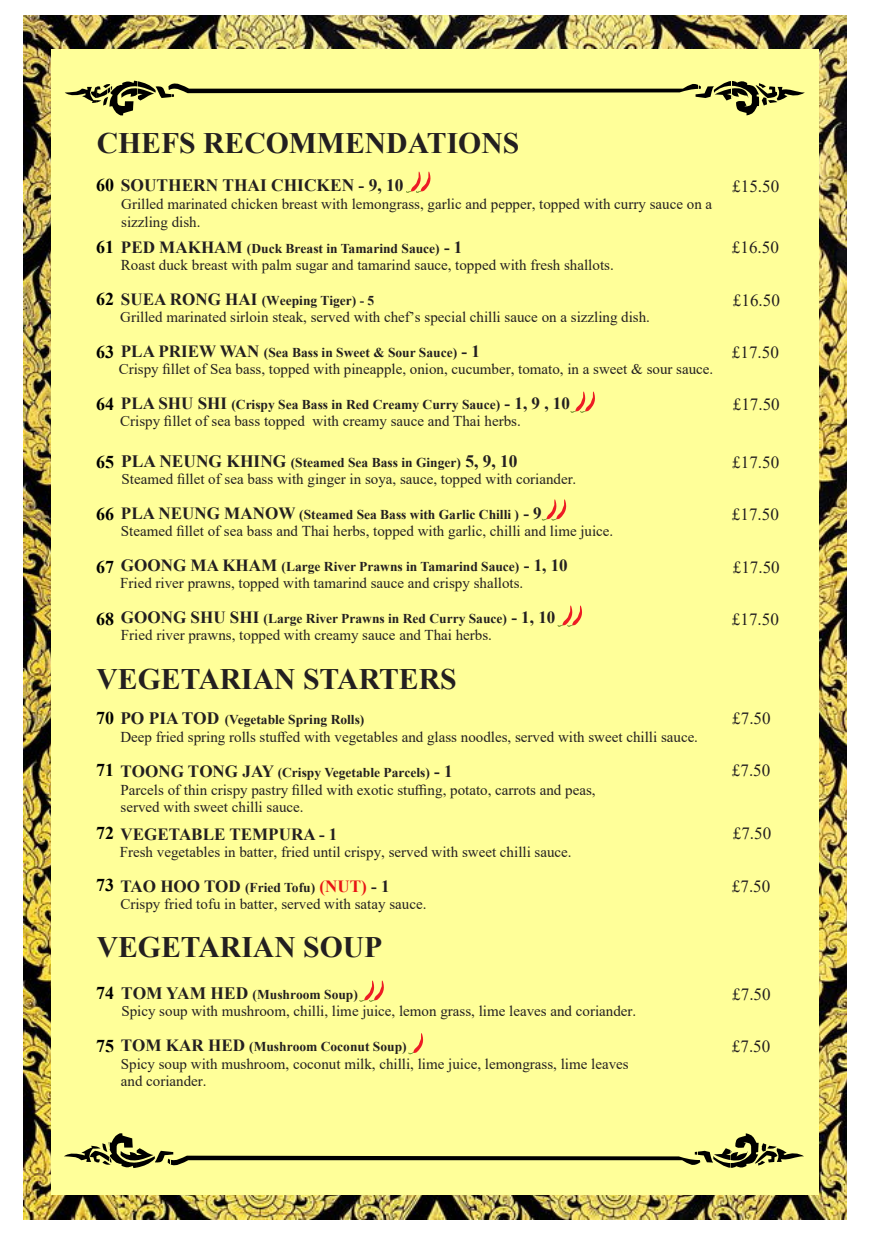
<style>
.page{position:relative;width:873px;height:1248px;background:#fff}
.page>*{position:absolute;margin:0;border:0;box-sizing:border-box;transform-origin:0 0}
.t1{font:700 29.7px "Times New Roman";color:#231f20}
.t2{font:700 18px "Times New Roman";color:#000}
.t3{font:700 17.4px "Times New Roman";color:#231f20}
.t4{font:17.1px "Times New Roman";color:#231f20}
.t5{font:700 17.1px "Times New Roman";color:#231f20}
.t6{font:700 17.1px "Times New Roman";color:#e81515}
.t7{font:15px/17.1px "Times New Roman";color:#231f20}
.t8{font:700 13.5px "Times New Roman";color:#231f20}
.s1{font-size:18px;color:#000}
.s2{font-style:inherit}
.s3{font-size:17.1px}
.s4{font-size:17.4px}
.s5{color:#231f20}
</style>
<div class="page">
<img style="left:23px;top:16px;width:824px;height:1204px">
<div style="left:51px;top:49px;width:768px;height:1145px;background:#ff9"></div>
<svg style="left:65px;top:81px;width:740px;height:34px"></svg>
<svg style="left:64px;top:1133px;width:740px;height:35px"></svg>
<svg style="left:406px;top:172px;width:25px;height:21px"></svg>
<svg style="left:571px;top:392px;width:24px;height:21px"></svg>
<svg style="left:542px;top:500px;width:25px;height:21px"></svg>
<svg style="left:558px;top:606px;width:24px;height:21px"></svg>
<svg style="left:360px;top:981px;width:24px;height:21px"></svg>
<svg style="left:409px;top:1033px;width:15px;height:21px"></svg>
<h1 class="t1" style="left:97px;top:122px;width:424px">CHEFS RECOMMENDATIONS</h1>
<p class="t3" style="left:96px;top:173px;width:309px"><span class="s1">60</span> SOUTHERN THAI CHICKEN - 9, 10</p>
<p class="t4" style="left:732px;top:174px;width:48px">£15.50</p>
<p class="t7" style="left:121px;top:194px;width:593px;line-height:18px">Grilled marinated chicken breast with lemongrass, garlic <span class="s2">and</span> pepper, topped with curry sauce on a sizzling dish<span class="s2">.</span></p>
<p class="t8" style="left:121px;top:239px;width:343px"><span class="s3">PED MAKHAM</span> (Duck Breast in Tamarind Sauce) <span class="s3">- 1</span></p>
<p class="t7" style="left:121px;top:256px;width:494px">Roast duck breast with palm sugar and tamarind sauce, topped with fresh shallots<span class="s2">.</span></p>
<p class="t8" style="left:121px;top:291px;width:255px"><span class="s3">SUEA RONG HAI</span> (Weeping Tiger) - 5</p>
<p class="t7" style="left:120px;top:308px;width:531px">Grilled marinated sirloin steak, served with chef’s special chilli sauce on a sizzling dish<span class="s2">.</span></p>
<p class="t8" style="left:121px;top:343px;width:361px"><span class="s3">PLA PRIEW WAN</span> (Sea Bass in Sweet &amp; Sour Sauce) <span class="s3">- 1</span></p>
<p class="t7" style="left:119px;top:360px;width:596px">Crispy fillet of Sea bass, topped with pineapple, onion, cucumber, tomato, in a sweet &amp; sour sauce<span class="s2">.</span></p>
<p class="t8" style="left:121px;top:395px;width:451px"><span class="s3">PLA SHU SHI</span> (Crispy Sea Bass in Red Creamy Curry Sauce) <span class="s3">- 1, 9 , 10</span></p>
<p class="t7" style="left:120px;top:412px;width:402px">Crispy fillet of sea bass topped with creamy sauce and Thai herbs<span class="s2">.</span></p>
<p class="t8" style="left:121px;top:453px;width:398px"><span class="s4">PLA NEUNG KHING</span> (Steamed Sea Bass in Ginger) <span class="s4">5, 9, 10</span></p>
<p class="t7" style="left:122px;top:470px;width:456px">Steamed fillet of sea bass with ginger in soya, sauce, topped with coriander<span class="s2">.</span></p>
<p class="t8" style="left:121px;top:505px;width:422px"><span class="s3">PLA NEUNG MANOW</span> (Steamed Sea Bass with Garlic Chilli ) <span class="s3">- 9</span></p>
<p class="t7" style="left:121px;top:522px;width:494px">Steamed fillet of sea bass and Thai herbs, topped with garlic, chilli and lime juice<span class="s2">.</span></p>
<p class="t8" style="left:121px;top:557px;width:448px"><span class="s3">GOONG MA KHAM</span> (Large River Prawns in Tamarind Sauce) <span class="s3">- 1, 10</span></p>
<p class="t7" style="left:120px;top:574px;width:405px">Fried river prawns, topped with tamarind sauce and crispy shallots<span class="s2">.</span></p>
<p class="t8" style="left:121px;top:609px;width:436px"><span class="s3">GOONG SHU SHI</span> (Large River Prawns in Red Curry Sauce) <span class="s3">- 1, 10</span></p>
<p class="t7" style="left:121px;top:626px;width:373px">Fried river prawns, topped with creamy sauce and Thai herbs<span class="s2">.</span></p>
<p class="t2" style="left:96px;top:234px;width:19px">61</p>
<p class="t4" style="left:732px;top:235px;width:48px">£16.50</p>
<p class="t2" style="left:96px;top:286px;width:19px">62</p>
<p class="t4" style="left:733px;top:288px;width:48px">£16.50</p>
<p class="t2" style="left:96px;top:339px;width:19px">63</p>
<p class="t4" style="left:732px;top:340px;width:48px">£17.50</p>
<p class="t2" style="left:96px;top:391px;width:19px">64</p>
<p class="t4" style="left:733px;top:392px;width:48px">£17.50</p>
<p class="t2" style="left:96px;top:449px;width:19px">65</p>
<p class="t4" style="left:732px;top:450px;width:48px">£17.50</p>
<p class="t2" style="left:96px;top:501px;width:19px">66</p>
<p class="t4" style="left:732px;top:503px;width:48px">£17.50</p>
<p class="t2" style="left:96px;top:554px;width:19px">67</p>
<p class="t4" style="left:733px;top:555px;width:48px">£17.50</p>
<p class="t2" style="left:96px;top:606px;width:19px">68</p>
<p class="t4" style="left:732px;top:607px;width:48px">£17.50</p>
<h1 class="t1" style="left:97px;top:657px;width:362px">VEGETARIAN STARTERS</h1>
<p class="t3" style="left:96px;top:706px;width:124px"><span class="s1">70</span> PO PIA TOD</p>
<p class="t8" style="left:225px;top:710px;width:141px">(Vegetable Spring Rolls)</p>
<p class="t7" style="left:120px;top:728px;width:579px">Deep fried spring rolls stuffed with vegetables and glass noodles, served with sweet chilli sauce<span class="s2">.</span></p>
<p class="t8" style="left:121px;top:763px;width:334px"><span class="s3">TOONG TONG JAY</span> (Crispy Vegetable Parcels) <span class="s3">- 1</span></p>
<p class="t7" style="left:121px;top:781px;width:477px">Parcels of thin crispy pastry filled with exotic stuffing, potato, carrots and peas, served with sweet chilli sauce<span class="s2">.</span></p>
<p class="t5" style="left:96px;top:822px;width:243px"><span class="s1">72</span> VEGETABLE TEMPURA - 1</p>
<p class="t7" style="left:120px;top:843px;width:453px">Fresh vegetables in batter, fried until crispy, served with sweet chilli sauce<span class="s2">.</span></p>
<p class="t2" style="left:96px;top:757px;width:19px">71</p>
<p class="t4" style="left:732px;top:706px;width:40px">£7.50</p>
<p class="t4" style="left:732px;top:759px;width:40px">£7.50</p>
<p class="t4" style="left:733px;top:822px;width:40px">£7.50</p>
<p class="t8" style="left:96px;top:877px;width:220px"><span class="s1">73</span> <span class="s3">TAO HOO TOD</span> (Fried Tofu)</p>
<p class="t6" style="left:319px;top:874px;width:72px">(NUT) <span class="s5">- 1</span></p>
<p class="t4" style="left:732px;top:874px;width:40px">£7.50</p>
<p class="t7" style="left:120px;top:895px;width:307px">Crispy fried tofu in batter, served with satay sauce<span class="s2">.</span></p>
<h1 class="t1" style="left:97px;top:926px;width:287px">VEGETARIAN SOUP</h1>
<p class="t8" style="left:121px;top:985px;width:238px"><span class="s4">TOM YAM HED</span> (Mushroom Soup)</p>
<p class="t7" style="left:121px;top:1002px;width:516px">Spicy soup with mushroom, chilli, lime juice, lemon grass, lime leaves and coriander<span class="s2">.</span></p>
<p class="t8" style="left:121px;top:1037px;width:287px"><span class="s3">TOM KAR HED</span> (Mushroom Coconut Soup)</p>
<p class="t7" style="left:121px;top:1055px;width:509px">Spicy soup with mushroom, coconut milk, chilli, lime juice, lemongrass<span class="s2">,</span> lime leaves and coriander<span class="s2">.</span></p>
<p class="t2" style="left:96px;top:980px;width:19px">74</p>
<p class="t4" style="left:732px;top:982px;width:40px">£7.50</p>
<p class="t2" style="left:96px;top:1033px;width:19px">75</p>
<p class="t4" style="left:732px;top:1034px;width:40px">£7.50</p>
</div>
